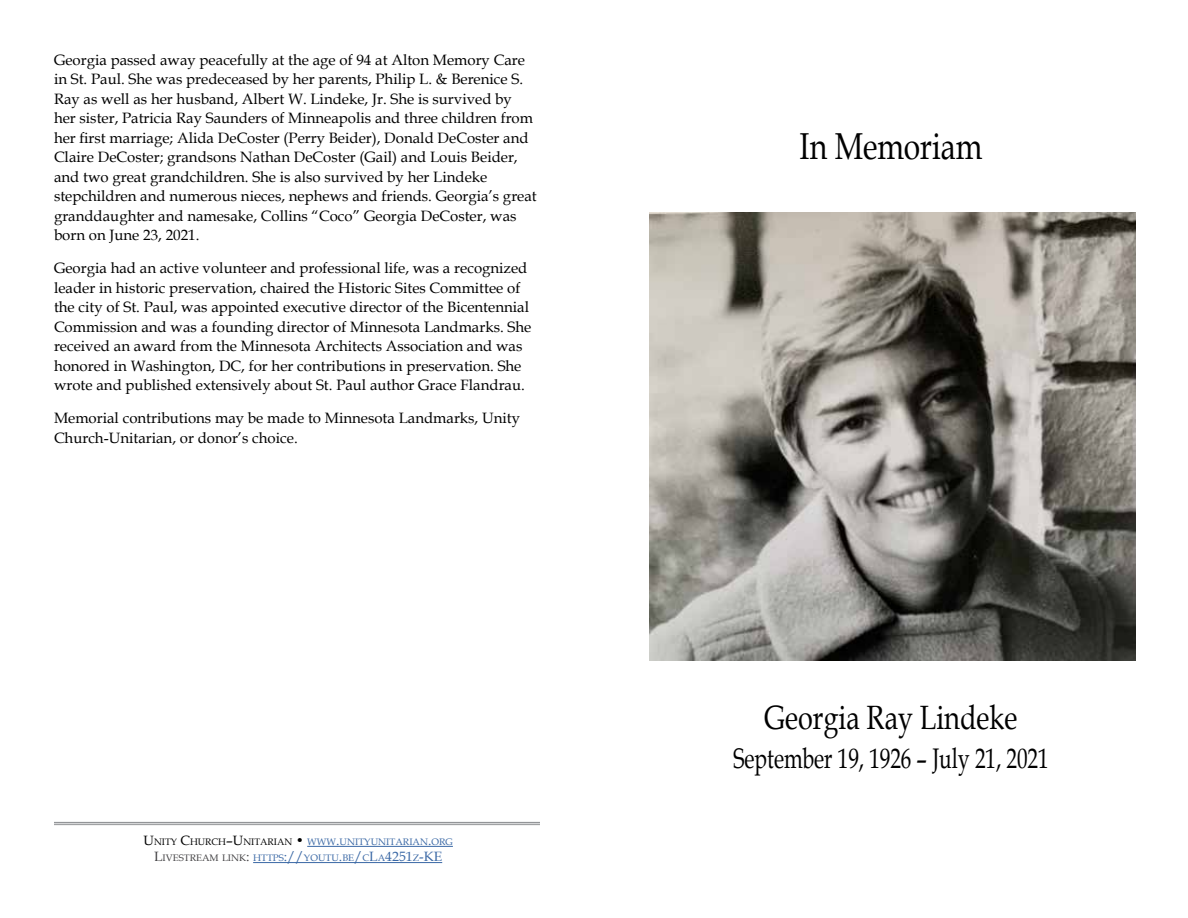
<style>
.page{position:relative;width:1188px;height:918px;background:#fff}
.page>*{position:absolute;margin:0;border:0;box-sizing:border-box;transform-origin:0 0}
.t1{font:37.5px "Book Antiqua";color:#000;scale:.8 1}
.t2{font:33.75px "Book Antiqua";color:#000;scale:.8 1}
.t3{font:28.35px "Book Antiqua";color:#000;scale:.74 1}
.t4{font:15px/19.5px "Book Antiqua";color:#000}
.t5{font:9.45px/16.2px "Book Antiqua";color:#3a68a5}
.s1{font-size:13.5px;color:#000}
.s2{color:#000}
.s3{font-size:13.5px}
.s4{font-size:13.5px;color:#414042}
.s5{color:#414042}
</style>
<div class="page">
<img style="left:649px;top:212px;width:486px;height:448px">
<hr style="left:307px;top:846px;width:146px;height:1px;background:#3a68a5">
<hr style="left:253px;top:862px;width:189px;height:1px;background:#3a68a5">
<hr style="left:54px;top:822px;width:486px;height:1px;background:#939598">
<hr style="left:54px;top:824px;width:486px;height:1px;background:#939598">
<p class="t4" style="left:54px;top:50px;width:484px">Georgia passed away peacefully at the age of 94 at Alton Memory Care in St. Paul. She was predeceased by her parents, Philip L. &amp; Berenice S.<br>Ray as well as her husband, Albert W. Lindeke, Jr. She is survived by her sister, Patricia Ray Saunders of Minneapolis and three children from her first marriage; Alida DeCoster (Perry Beider), Donald DeCoster and Claire DeCoster; grandsons Nathan DeCoster (Gail) and Louis Beider, and two great grandchildren. She is also survived by her Lindeke stepchildren and numerous nieces, nephews and friends. Georgia’s great granddaughter and namesake, Collins “Coco” Georgia DeCoster, was born on June 23, 2021.</p>
<p class="t4" style="left:54px;top:258px;width:479px">Georgia had an active volunteer and professional life, was a recognized leader in historic preservation, chaired the Historic Sites Committee of the city of St. Paul, was appointed executive director of the Bicentennial Commission and was a founding director of Minnesota Landmarks. She received an award from the Minnesota Architects Association and was honored in Washington, DC, for her contributions in preservation. She wrote and published extensively about St. Paul author Grace Flandrau.</p>
<p class="t4" style="left:54px;top:408px;width:468px">Memorial contributions may be made to Minnesota Landmarks, Unity<br>Church-Unitarian, or donor’s choice.</p>
<p class="t5" style="left:154px;top:833px;width:300px;text-indent:-11px"><span class="s1">U</span><span class="s2">NITY</span> <span class="s1">C</span><span class="s2">HURCH</span><span class="s1">–U</span><span class="s2">NITARIAN</span> <span class="s1">•</span> WWW<span class="s3">.</span>UNITYUNITARIAN<span class="s3">.</span>ORG<br><span class="s4">L</span><span class="s5">IVESTREAM LINK</span><span class="s4">:</span> HTTPS<span class="s3">://</span>YOUTU<span class="s3">.</span>BE<span class="s3">/</span>C<span class="s3">L</span>A<span class="s3">4251</span>Z<span class="s3">-KE</span></p>
<h1 class="t1" style="left:800px;top:120px;width:230px">In Memoriam</h1>
<h2 class="t2" style="left:765px;top:694px;width:318px">Georgia Ray Lindeke</h2>
<h3 class="t3" style="left:733px;top:739px;width:427px">September 19, 1926 – July 21, 2021</h3>
</div>
